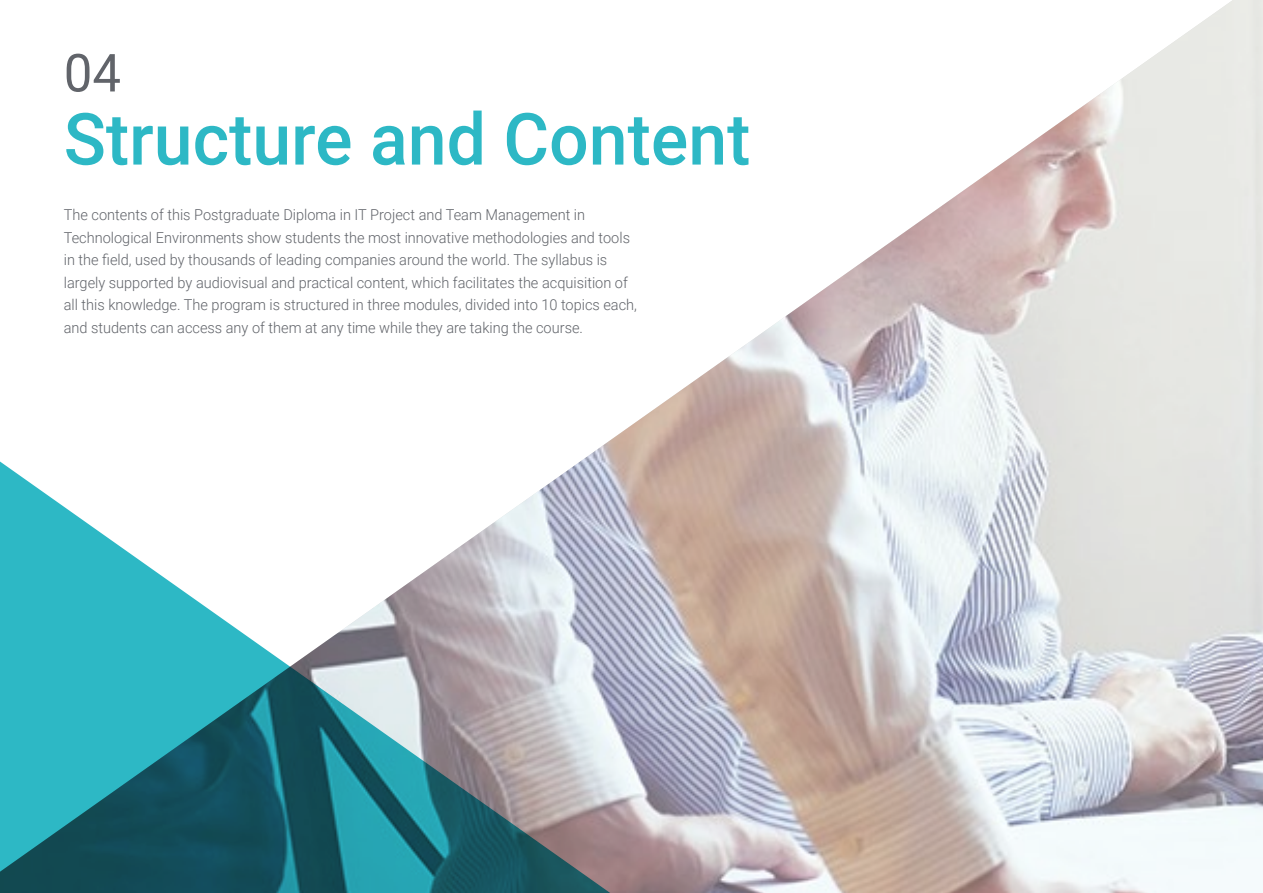
<style>
.page{position:relative;width:1263px;height:893px;background:#fff}
.page>*{position:absolute;margin:0;border:0;box-sizing:border-box;transform-origin:0 0}
.t1{font:500 72px "Roboto";color:#2db8c5}
.t2{font:52.5px "Roboto";color:#61646a}
.t3{font:300 15px/22.5px "Roboto";color:#61646a}
</style>
<div class="page">
<img style="left:602px;top:0;width:661px;height:893px">
<svg style="left:0;top:446px;width:640px;height:447px"></svg>
<h2 class="t2" style="left:64px;top:36px;width:59px">04</h2>
<h1 class="t1" style="left:64px;top:89px;width:688px">Structure and Content</h1>
<p class="t3" style="left:64px;top:203px;width:575px">The contents of this Postgraduate Diploma in IT Project and Team Management in Technological Environments show students the most innovative methodologies and tools in the field, used by thousands of leading companies around the world. The syllabus is largely supported by audiovisual and practical content, which facilitates the acquisition of all this knowledge. The program is structured in three modules, divided into 10 topics each, and students can access any of them at any time while they are taking the course.</p>
</div>
